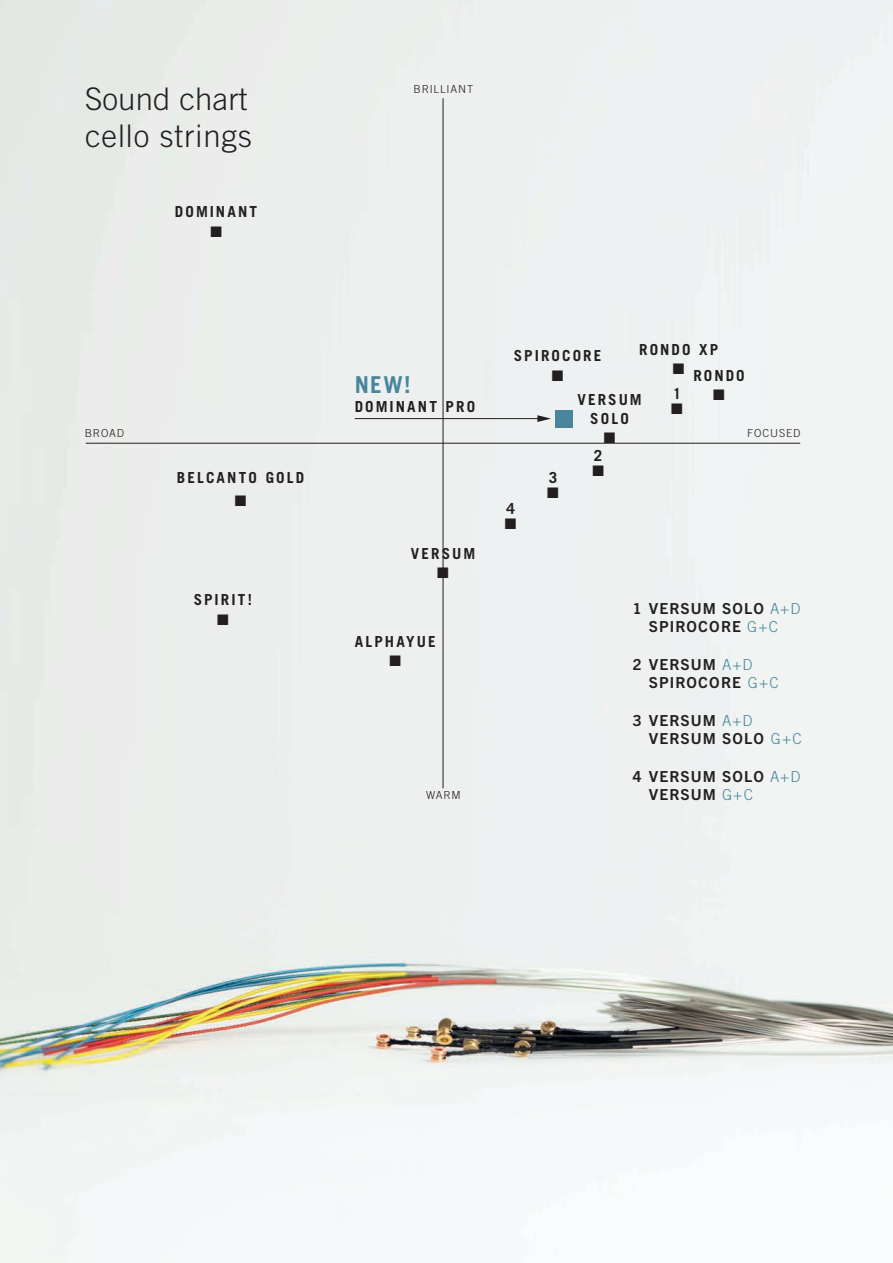
<style>
.page{position:relative;width:893px;height:1263px;background:#fff}
.page>*{position:absolute;margin:0;border:0;box-sizing:border-box;transform-origin:0 0}
.t1{font:300 31.2px/37.8px "Trade Gothic";letter-spacing:.03em;color:#231f20}
.t2{font:700 23.25px "Trade Gothic LT Std";color:#49869d}
.t3{font:700 15.15px/18.6px "Trade Gothic Next LT Pro";letter-spacing:.07em;color:#231f20}
.t4{font:700 15.15px/19.4px "Trade Gothic LT Std";letter-spacing:.14em;color:#231f20;text-align:center}
.t5{font:15.15px "Zapf Dingbats ITC";color:#231f20}
.t6{font:300 11.1px "Trade Gothic LT Std";letter-spacing:.08em;color:#231f20}
.s1{font-family:"Trade Gothic LT Std";font-weight:300;color:#49869d}
</style>
<div class="page">
<img style="left:0;top:0;width:893px;height:1263px">
<hr style="left:86px;top:443px;width:714px;height:1px;background:#231f20">
<hr style="left:443px;top:98px;width:1px;height:690px;background:#231f20">
<div style="left:555px;top:410px;width:17px;height:17px;background:#49869d"></div>
<hr style="left:355px;top:418px;width:193px;height:1px;background:#231f20">
<svg style="left:537px;top:415px;width:14px;height:7px"></svg>
<h1 class="t1" style="left:85px;top:79px;width:168px">Sound chart cello strings</h1>
<p class="t4" style="left:175px;top:202px;width:84px">DOMINANT</p>
<p class="t5" style="left:210px;top:224px;width:13px">■</p>
<p class="t6" style="left:414px;top:82px;width:61px">BRILLIANT</p>
<p class="t4" style="left:639px;top:340px;width:81px">RONDO XP</p>
<p class="t5" style="left:673px;top:362px;width:13px">■</p>
<p class="t4" style="left:514px;top:346px;width:89px">SPIROCORE</p>
<p class="t5" style="left:552px;top:368px;width:13px">■</p>
<p class="t4" style="left:577px;top:389px;width:66px">VERSUM<br>SOLO</p>
<p class="t5" style="left:604px;top:431px;width:13px">■</p>
<p class="t4" style="left:693px;top:365px;width:53px">RONDO</p>
<h2 class="t2" style="left:355px;top:370px;width:57px">NEW!</h2>
<p class="t4" style="left:355px;top:397px;width:122px">DOMINANT PRO</p>
<p class="t4" style="left:673px;top:384px;width:10px">1</p>
<p class="t5" style="left:713px;top:388px;width:13px">■</p>
<p class="t5" style="left:671px;top:402px;width:13px">■</p>
<p class="t6" style="left:85px;top:427px;width:41px">BROAD</p>
<p class="t6" style="left:747px;top:427px;width:55px">FOCUSED</p>
<p class="t4" style="left:177px;top:468px;width:129px">BELCANTO GOLD</p>
<p class="t5" style="left:235px;top:494px;width:13px">■</p>
<p class="t4" style="left:194px;top:590px;width:60px">SPIRIT!</p>
<p class="t5" style="left:217px;top:612px;width:13px">■</p>
<p class="t4" style="left:411px;top:544px;width:66px">VERSUM</p>
<p class="t5" style="left:437px;top:566px;width:13px">■</p>
<p class="t4" style="left:355px;top:631px;width:83px">ALPHAYUE</p>
<p class="t5" style="left:389px;top:653px;width:13px">■</p>
<p class="t4" style="left:506px;top:499px;width:10px">4</p>
<p class="t5" style="left:505px;top:517px;width:13px">■</p>
<p class="t4" style="left:549px;top:467px;width:10px">3</p>
<p class="t5" style="left:547px;top:485px;width:13px">■</p>
<p class="t6" style="left:426px;top:788px;width:36px">WARM</p>
<p class="t4" style="left:594px;top:446px;width:10px">2</p>
<p class="t5" style="left:592px;top:464px;width:13px">■</p>
<p class="t3" style="left:633px;top:598px;width:169px;text-align:center">1 VERSUM SOLO <span class="s1">A+D<br></span>SPIROCORE <span class="s1">G+C</span></p>
<p class="t3" style="left:649px;top:654px;width:132px;text-indent:-16px">2 VERSUM <span class="s1">A+D<br></span>SPIROCORE <span class="s1">G+C</span></p>
<p class="t3" style="left:649px;top:710px;width:154px;text-indent:-16px">3 VERSUM <span class="s1">A+D<br></span>VERSUM SOLO <span class="s1">G+C</span></p>
<p class="t3" style="left:649px;top:766px;width:153px;text-indent:-16px">4 VERSUM SOLO <span class="s1">A+D<br></span>VERSUM <span class="s1">G+C</span></p>
</div>
